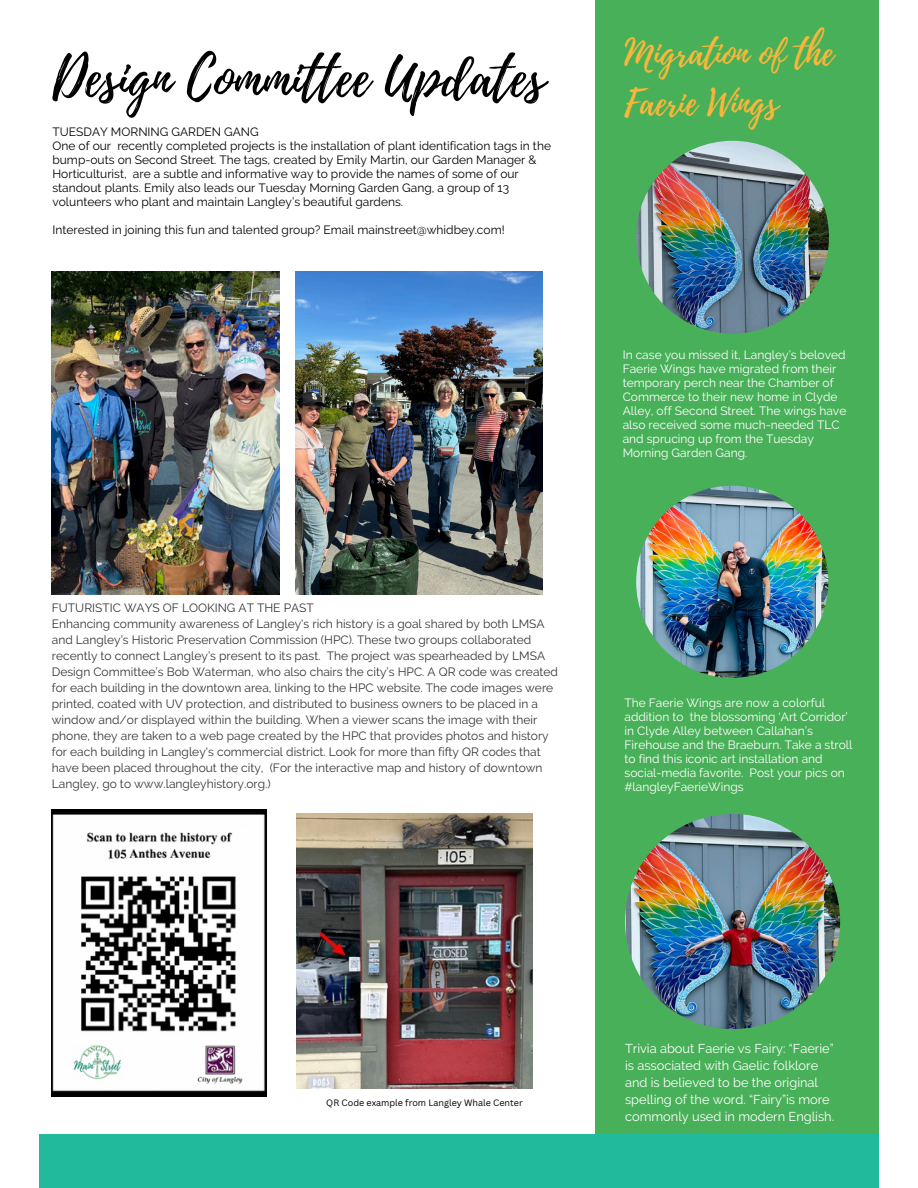
<style>
.page{position:relative;width:918px;height:1188px;background:#fff}
.page>*{position:absolute;margin:0;border:0;box-sizing:border-box;transform-origin:0 0}
.t1{font:54px "Playlist Script";color:#000}
.t2{font:36px/49.5px "Playlist Script";color:#fbb63a}
.t3{font:12.9px/17.1px "Raleway";color:#fff}
.t4{font:12px/16px "Raleway";color:#393536}
.t5{font:12px/14px "Raleway";color:#fff}
.t6{font:12px/14px "Raleway";color:#000}
.t7{font:9px "Canva Sans";color:#000}
</style>
<div class="page">
<div style="left:595px;top:0;width:284px;height:1188px;background:#48b058"></div>
<img style="left:636px;top:486px;width:192px;height:192px;border-radius:50%">
<img style="left:636px;top:141px;width:193px;height:193px;border-radius:50%">
<img style="left:625px;top:814px;width:215px;height:215px;border-radius:50%">
<div style="left:39px;top:1134px;width:840px;height:54px;background:#22ba9c"></div>
<img style="left:52px;top:271px;width:227px;height:323px">
<img style="left:296px;top:271px;width:246px;height:323px">
<img style="left:52px;top:810px;width:215px;height:287px">
<img style="left:296px;top:814px;width:237px;height:274px">
<p class="t1" style="left:52px;top:39px;width:494px">Design Committee Updates</p>
<p class="t6" style="left:52px;top:125px;width:500px">TUESDAY MORNING GARDEN GANG<br>One of our recently completed projects is the installation of plant identification tags in the bump-outs on Second Street. The tags, created by Emily Martin, our Garden Manager &amp; Horticulturist, are a subtle and informative way to provide the names of some of our standout plants. Emily also leads our Tuesday Morning Garden Gang, a group of 13 volunteers who plant and maintain Langley’s beautiful gardens.</p>
<h3 class="t6" style="left:52px;top:223px;width:454px">Interested in joining this fun and talented group? Email mainstreet@whidbey.com!</h3>
<h3 class="t4" style="left:52px;top:600px;width:508px">FUTURISTIC WAYS OF LOOKING AT THE PAST<br>Enhancing community awareness of Langley's rich history is a goal shared by both LMSA and Langley’s Historic Preservation Commission (HPC). These two groups collaborated recently to connect Langley’s present to its past. The project was spearheaded by LMSA Design Committee’s Bob Waterman, who also chairs the city’s HPC. A QR code was created for each building in the downtown area, linking to the HPC website. The code images were printed, coated with UV protection, and distributed to business owners to be placed in a window and/or displayed within the building. When a viewer scans the image with their phone, they are taken to a web page created by the HPC that provides photos and history for each building in Langley's commercial district. Look for more than fifty QR codes that have been placed throughout the city, (For the interactive map and history of downtown Langley, go to www.langleyhistory.org.)</h3>
<p class="t2" style="left:624px;top:30px;width:210px">Migration of the<br>Faerie Wings</p>
<h3 class="t5" style="left:623px;top:348px;width:225px">In case you missed it, Langley’s beloved Faerie Wings have migrated from their temporary perch near the Chamber of Commerce to their new home in Clyde Alley, off Second Street. The wings have also received some much-needed TLC and sprucing up from the Tuesday Morning Garden Gang.</h3>
<p class="t5" style="left:624px;top:696px;width:229px">The Faerie Wings are now a colorful addition to the blossoming ‘Art Corridor’ in Clyde Alley between Callahan’s Firehouse and the Braeburn. Take a stroll to find this iconic art installation and social-media favorite. Post your pics on #langleyFaerieWings</p>
<p class="t7" style="left:326px;top:1096px;width:198px">QR Code example from Langley Whale Center</p>
<p class="t3" style="left:625px;top:1040px;width:211px">Trivia about Faerie vs Fairy: “Faerie” is associated with Gaelic folklore and is believed to be the original spelling of the word. “Fairy”is more commonly used in modern English.</p>
</div>
